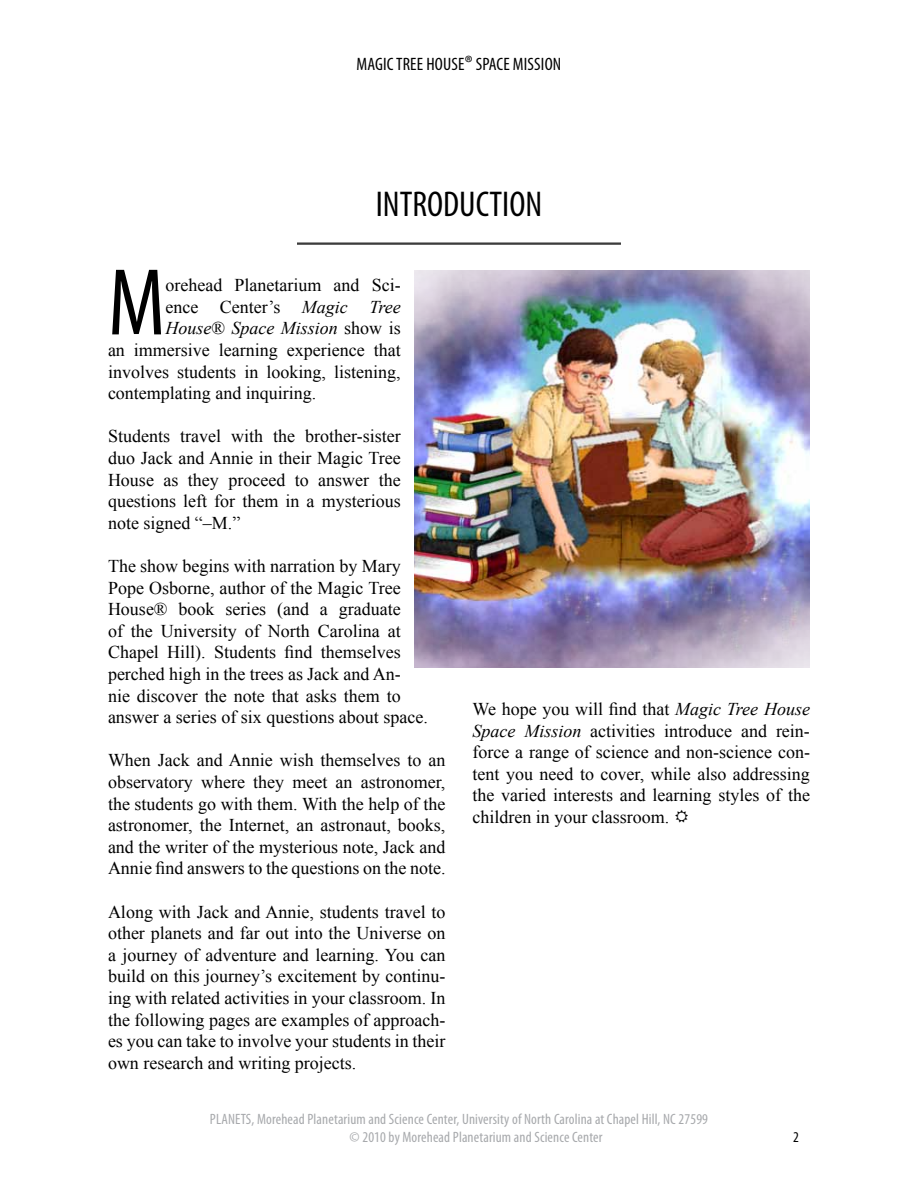
<style>
.page{position:relative;width:918px;height:1188px;background:#fff}
.page>*{position:absolute;margin:0;border:0;box-sizing:border-box;transform-origin:0 0}
.t1{font:condensed 95.85px "Myriad Pro";color:#000}
.t2{font:condensed 36px "Myriad Pro";color:#000}
.t3{font:18px/21.6px "Times New Roman";color:#000;text-align:justify}
.t4{font:condensed 18px "Myriad Pro";letter-spacing:.01em;color:#000}
.t5{font:italic 18px "Times New Roman";color:#000}
.t6{font:condensed 15px/18px "Myriad Pro";letter-spacing:.01em;color:#a7a9ac}
.t7{font:condensed 15px "Myriad Pro";color:#000}
.s1{font-size:21px}
.s2{font-style:italic}
.s3{font-style:normal}
</style>
<div class="page">
<hr style="left:297px;top:243px;width:324px;height:1px;background:#000">
<hr style="left:297px;top:244px;width:324px;height:1px;background:#000">
<img style="left:414px;top:270px;width:396px;height:398px">
<p class="t4" style="left:357px;top:53px;width:206px">MAGIC TREE HOUSE<span class="s1">®</span> SPACE MISSION</p>
<p class="t2" style="left:376px;top:182px;width:168px">INTRODUCTION</p>
<p class="t1" style="left:108px;top:245px;width:59px">M</p>
<p class="t3" style="left:165px;top:274px;width:237px">orehead Planetarium and Sci-</p>
<p class="t3" style="left:165px;top:296px;width:237px">ence Center’s <span class="s2">Magic Tree</span></p>
<p class="t5" style="left:165px;top:316px;width:237px">House<span class="s3">®</span> Space Mission <span class="s3">show is</span></p>
<p class="t3" style="left:108px;top:339px;width:294px">an immersive learning experience that</p>
<p class="t3" style="left:108px;top:361px;width:294px">involves students in looking, listening,</p>
<p class="t3" style="left:108px;top:382px;width:210px">contemplating and inquiring.</p>
<p class="t3" style="left:108px;top:425px;width:294px">Students travel with the brother-sister duo Jack and Annie in their Magic Tree House as they proceed to answer the questions left for them in a mysterious note signed “–M.”</p>
<p class="t3" style="left:108px;top:555px;width:321px;text-align:left">The show begins with narration by Mary Pope Osborne, author of the Magic Tree House® book series (and a graduate<br>of the University of North Carolina at Chapel Hill). Students find themselves perched high in the trees as Jack and An-<br>nie discover the note that asks them to answer a series of six questions about space.</p>
<p class="t3" style="left:108px;top:749px;width:339px">When Jack and Annie wish themselves to an observatory where they meet an astronomer, the students go with them. With the help of the astronomer, the Internet, an astronaut, books, and the writer of the mysterious note, Jack and Annie find answers to the questions on the note.</p>
<p class="t3" style="left:108px;top:901px;width:339px">Along with Jack and Annie, students travel to other planets and far out into the Universe on a journey of adventure and learning. You can build on this journey’s excitement by continu&shy;ing with related activities in your classroom. In the following pages are examples of approach&shy;es you can take to involve your students in their own research and writing projects.</p>
<p class="t3" style="left:473px;top:698px;width:339px">We hope you will find that <span class="s2">Magic Tree House Space Mission</span> activities introduce and rein&shy;force a range of science and non-science con&shy;tent you need to cover, while also addressing the varied interests and learning styles of the children in your classroom.</p>
<p class="t6" style="left:350px;top:1110px;width:360px;text-indent:-140px">PLANETS, Morehead Planetarium and Science Center, University of North Carolina at Chapel Hill, NC 27599 © 2010 by Morehead Planetarium and Science Center</p>
<p class="t7" style="left:793px;top:1128px;width:7px">2</p>
</div>
